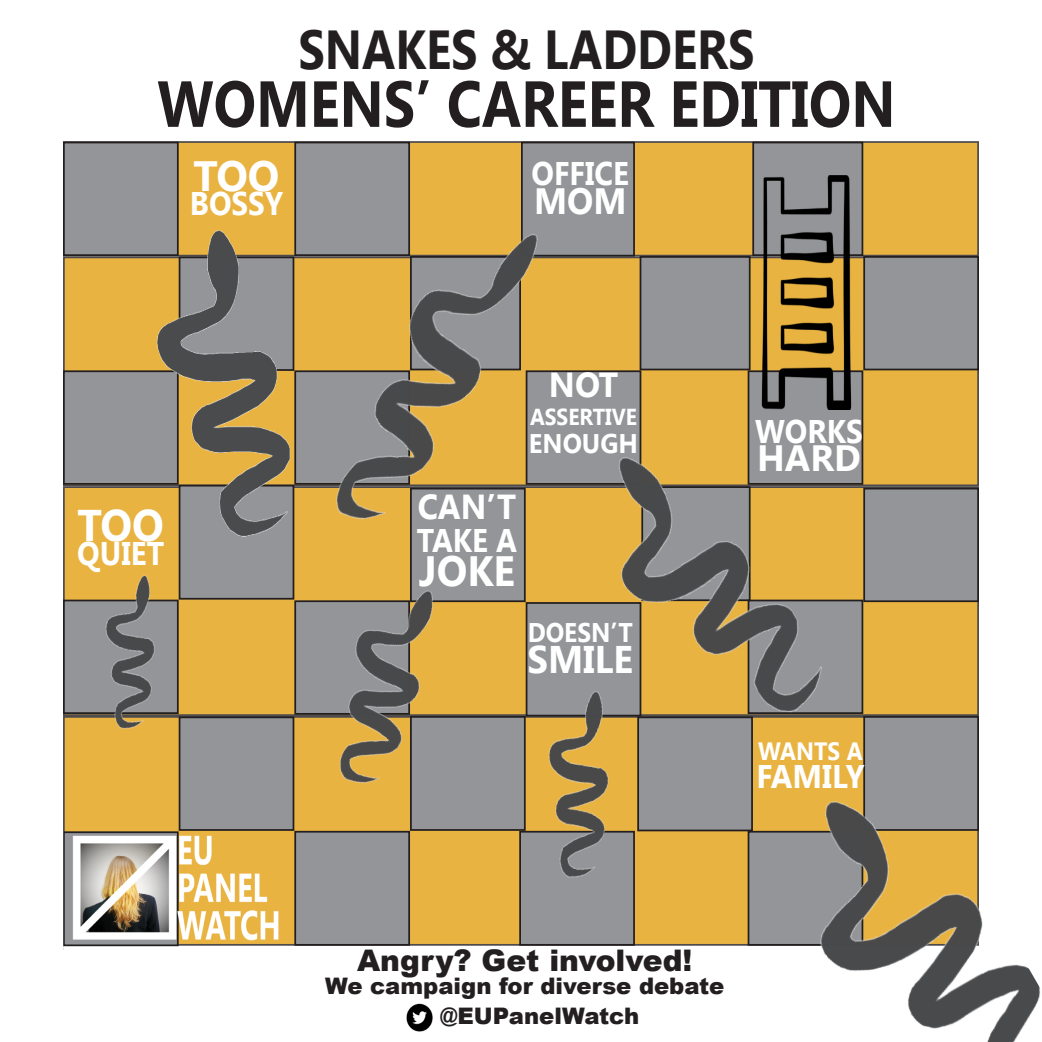
<style>
.page{position:relative;width:1042px;height:1042px;background:#fff}
.page>*{position:absolute;margin:0;border:0;box-sizing:border-box;transform-origin:0 0}
.t1{font:700 64.92px "Gadugi";color:#231f20;scale:.86 1}
.t2{font:700 54.77px "Gadugi";color:#231f20;scale:.86 1}
.t3{font:700 44.27px "Gadugi";color:#fff;scale:.95 1}
.t4{font:700 42.35px "Gadugi";color:#fff;scale:.95 1}
.t5{font:700 42.35px "Gadugi";color:#fff}
.t6{font:700 38.5px "Gadugi";color:#fff;scale:.95 1}
.t7{font:700 36.57px "Gadugi";color:#fff}
.t8{font:700 36.57px "Gadugi";color:#fff;scale:.95 1}
.t9{font:700 34.65px "Gadugi";color:#fff;scale:.94 1}
.t10{font:700 34.65px "Gadugi";color:#fff;scale:.95 1}
.t11{font:700 32.73px "Gadugi";color:#fff;scale:.91 1}
.t12{font:700 32.73px "Gadugi";color:#fff;scale:.95 1}
.t13{font:900 29.75px "Arial";color:#231f20}
.t14{font:700 26.95px "Gadugi";color:#fff;scale:.91 1}
.t15{font:700 26.95px "Gadugi";color:#fff;scale:.95 1}
.t16{font:700 25.03px "Gadugi";color:#fff;scale:.91 1}
.t17{font:700 23.1px "Gadugi";color:#fff;scale:.91 1}
.t18{font:900 22.75px "Arial";color:#231f20}
</style>
<div class="page">
<div style="left:64px;top:717px;width:914px;height:228px;background:#e9b342"></div>
<div style="left:64px;top:487px;width:914px;height:228px;background:#e9b342"></div>
<div style="left:64px;top:257px;width:914px;height:228px;background:#e9b342"></div>
<div style="left:64px;top:142px;width:914px;height:114px;background:#e9b342"></div>
<div style="left:63px;top:141px;width:916px;height:115px;border:2px solid #231f20"></div>
<div style="left:64px;top:142px;width:114px;height:113px;background:#939598"></div>
<div style="left:63px;top:142px;width:116px;height:114px;border:2px solid #231f20"></div>
<div style="left:522px;top:142px;width:112px;height:114px;background:#939598"></div>
<div style="left:521px;top:142px;width:114px;height:114px;border:2px solid #231f20"></div>
<div style="left:864px;top:257px;width:114px;height:112px;background:#939598"></div>
<div style="left:863px;top:256px;width:116px;height:114px;border:2px solid #231f20"></div>
<div style="left:180px;top:486px;width:113px;height:113px;background:#939598"></div>
<div style="left:179px;top:485px;width:115px;height:114px;border:2px solid #231f20"></div>
<div style="left:864px;top:717px;width:114px;height:113px;background:#939598"></div>
<div style="left:863px;top:716px;width:116px;height:115px;border:2px solid #231f20"></div>
<div style="left:411px;top:717px;width:114px;height:113px;background:#939598"></div>
<div style="left:410px;top:716px;width:116px;height:115px;border:2px solid #231f20"></div>
<div style="left:753px;top:142px;width:109px;height:113px;background:#939598"></div>
<div style="left:752px;top:142px;width:111px;height:114px;border:2px solid #231f20"></div>
<div style="left:295px;top:142px;width:114px;height:113px;background:#939598"></div>
<div style="left:294px;top:142px;width:116px;height:114px;border:2px solid #231f20"></div>
<div style="left:640px;top:257px;width:110px;height:112px;background:#939598"></div>
<div style="left:639px;top:256px;width:111px;height:114px;border:2px solid #231f20"></div>
<div style="left:526px;top:371px;width:114px;height:113px;background:#939598"></div>
<div style="left:748px;top:371px;width:114px;height:113px;background:#939598"></div>
<div style="left:747px;top:370px;width:116px;height:115px;border:2px solid #231f20"></div>
<div style="left:64px;top:371px;width:114px;height:113px;background:#939598"></div>
<div style="left:63px;top:370px;width:116px;height:115px;border:2px solid #231f20"></div>
<div style="left:411px;top:488px;width:114px;height:113px;background:#939598"></div>
<div style="left:410px;top:488px;width:116px;height:114px;border:2px solid #231f20"></div>
<div style="left:864px;top:488px;width:114px;height:113px;background:#939598"></div>
<div style="left:863px;top:488px;width:116px;height:114px;border:2px solid #231f20"></div>
<div style="left:748px;top:600px;width:114px;height:113px;background:#939598"></div>
<div style="left:747px;top:599px;width:116px;height:115px;border:2px solid #231f20"></div>
<div style="left:526px;top:603px;width:114px;height:112px;background:#939598"></div>
<div style="left:526px;top:602px;width:115px;height:114px;border:2px solid #231f20"></div>
<div style="left:64px;top:600px;width:114px;height:113px;background:#939598"></div>
<div style="left:63px;top:599px;width:116px;height:115px;border:2px solid #231f20"></div>
<div style="left:180px;top:717px;width:113px;height:113px;background:#939598"></div>
<div style="left:179px;top:716px;width:115px;height:115px;border:2px solid #231f20"></div>
<div style="left:638px;top:717px;width:114px;height:113px;background:#939598"></div>
<div style="left:637px;top:716px;width:116px;height:115px;border:2px solid #231f20"></div>
<div style="left:520px;top:832px;width:114px;height:113px;background:#939598"></div>
<div style="left:519px;top:831px;width:116px;height:114px;border:2px solid #231f20"></div>
<div style="left:295px;top:832px;width:114px;height:113px;background:#939598"></div>
<div style="left:294px;top:831px;width:116px;height:114px;border:2px solid #231f20"></div>
<img style="left:151px;top:213px;width:144px;height:337px">
<img style="left:756px;top:169px;width:109px;height:240px">
<img style="left:547px;top:402px;width:307px;height:372px">
<img style="left:273px;top:186px;width:324px;height:362px">
<img style="left:282px;top:558px;width:200px;height:246px">
<img style="left:504px;top:672px;width:135px;height:216px">
<img style="left:83px;top:554px;width:100px;height:190px">
<img style="left:728px;top:744px;width:312px;height:298px">
<img style="left:406px;top:1003px;width:27px;height:29px">
<img style="left:63px;top:831px;width:231px;height:118px">
<p class="t2" style="left:298px;top:17px;width:532px">SNAKES &amp; LADDERS</p>
<p class="t1" style="left:157px;top:65px;width:860px">WOMENS’ CAREER EDITION</p>
<p class="t5" style="left:194px;top:150px;width:87px">TOO</p>
<p class="t11" style="left:190px;top:184px;width:104px">BOSSY</p>
<p class="t3" style="left:78px;top:498px;width:92px">TOO</p>
<p class="t11" style="left:77px;top:534px;width:97px">QUIET</p>
<p class="t11" style="left:531px;top:153px;width:108px">OFFICE</p>
<p class="t8" style="left:534px;top:179px;width:99px">MOM</p>
<p class="t10" style="left:549px;top:364px;width:74px">NOT</p>
<p class="t17" style="left:530px;top:403px;width:119px">ASSERTIVE</p>
<p class="t15" style="left:529px;top:427px;width:116px">ENOUGH</p>
<p class="t9" style="left:418px;top:486px;width:106px">CAN’T</p>
<p class="t11" style="left:417px;top:521px;width:112px">TAKE A</p>
<p class="t4" style="left:419px;top:545px;width:103px">JOKE</p>
<p class="t14" style="left:528px;top:616px;width:117px">DOESN’T</p>
<p class="t6" style="left:527px;top:636px;width:113px">SMILE</p>
<p class="t11" style="left:755px;top:412px;width:120px">WORKS</p>
<p class="t7" style="left:757px;top:436px;width:105px">HARD</p>
<p class="t16" style="left:758px;top:736px;width:116px">WANTS A</p>
<p class="t12" style="left:756px;top:757px;width:115px">FAMILY</p>
<p class="t13" style="left:357px;top:939px;width:337px">Angry? Get involved!</p>
<p class="t18" style="left:325px;top:969px;width:401px">We campaign for diverse debate</p>
<p class="t18" style="left:441px;top:999px;width:200px">@EUPanelWatch</p>
</div>
